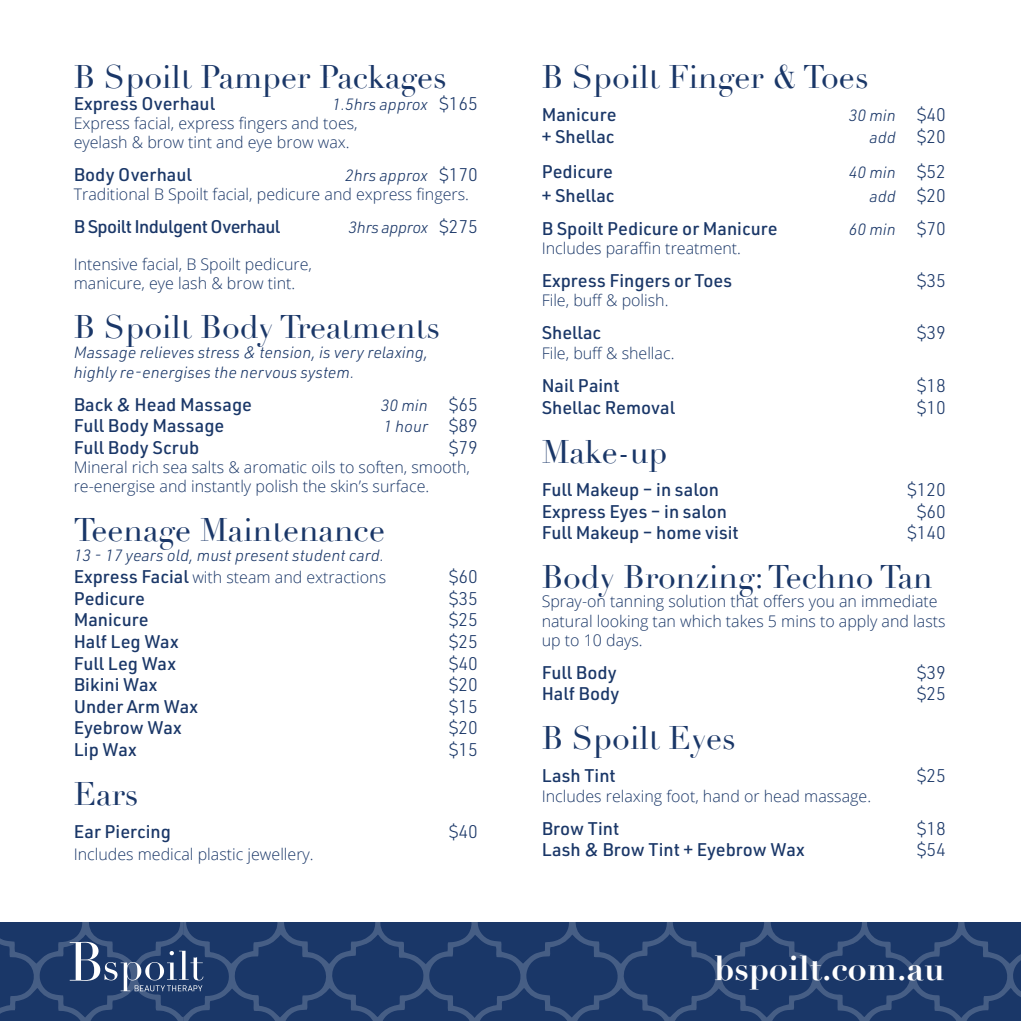
<style>
.page{position:relative;width:1021px;height:1021px;background:#fff}
.page>*{position:absolute;margin:0;border:0;box-sizing:border-box;transform-origin:0 0}
.t1{font:700 34px "Didot";color:#fff}
.t2{font:32px "Didot";color:#1a3768}
.t3{font:500 18px "URWDIN";color:#1a3768}
.t4{font:300 18px "URWDIN";color:#1a3768}
.t5{font:500 18px "URWDIN";letter-spacing:-.03em;color:#1a3768}
.t6{font:300 16px/19.2px "Open Sans";color:#1a3768}
.t7{font:italic 300 16px/20px "URWDIN";color:#1a3768}
.t8{font:italic 300 16px "URWDIN";letter-spacing:-.02em;color:#1a3768}
.s1{font-style:normal;font-size:18px}
.s2{font-family:"URWDIN";font-weight:500;font-size:18px}
</style>
<div class="page">
<svg style="left:0;top:922px;width:1020px;height:98px;background:#223e6d"></svg>
<h2 class="t2" style="left:74px;top:58px;width:374px">B Spoilt Pamper Packages</h2>
<p class="t3" style="left:74px;top:91px;width:143px">Express Overhaul</p>
<p class="t7" style="left:332px;top:94px;width:147px">1.5hrs approx <span class="s1">$165</span></p>
<p class="t6" style="left:74px;top:113px;width:285px">Express facial, express fingers and toes, eyelash &amp; brow tint and eye brow wax.</p>
<p class="t3" style="left:74px;top:163px;width:120px">Body Overhaul</p>
<p class="t7" style="left:345px;top:165px;width:134px">2hrs approx <span class="s1">$170</span></p>
<p class="t6" style="left:74px;top:184px;width:397px">Traditional B Spoilt facial, pedicure and express fingers.</p>
<p class="t5" style="left:74px;top:215px;width:208px">B Spoilt Indulgent Overhaul</p>
<p class="t8" style="left:348px;top:217px;width:131px">3hrs approx <span class="s1">$275</span></p>
<p class="t6" style="left:74px;top:254px;width:240px">Intensive facial, B Spoilt pedicure, manicure, eye lash &amp; brow tint.</p>
<h2 class="t2" style="left:74px;top:307px;width:368px">B Spoilt Body Treatments</h2>
<p class="t7" style="left:74px;top:342px;width:356px">Massage relieves stress &amp; tension, is very relaxing, highly re-energises the nervous system.</p>
<p class="t3" style="left:74px;top:392px;width:180px">Back &amp; Head Massage</p>
<p class="t7" style="left:381px;top:394px;width:98px">30 min <span class="s1">$65</span></p>
<p class="t3" style="left:74px;top:414px;width:152px">Full Body Massage</p>
<p class="t7" style="left:383px;top:416px;width:96px">1 hour <span class="s1">$89</span></p>
<p class="t3" style="left:74px;top:435px;width:127px">Full Body Scrub</p>
<p class="t4" style="left:449px;top:436px;width:31px">$79</p>
<p class="t6" style="left:74px;top:457px;width:398px">Mineral rich sea salts &amp; aromatic oils to soften, smooth, re-energise and instantly polish the skin’s surface.</p>
<h2 class="t2" style="left:74px;top:511px;width:313px">Teenage Maintenance</h2>
<p class="t7" style="left:74px;top:545px;width:312px">13 - 17 years old, must present student card.</p>
<p class="t6" style="left:74px;top:567px;width:314px"><span class="s2">Express Facial</span> with steam and extractions</p>
<p class="t4" style="left:449px;top:565px;width:31px">$60</p>
<p class="t3" style="left:74px;top:586px;width:73px">Pedicure</p>
<p class="t4" style="left:449px;top:586px;width:31px">$35</p>
<p class="t3" style="left:74px;top:608px;width:76px">Manicure</p>
<p class="t4" style="left:449px;top:608px;width:31px">$25</p>
<p class="t3" style="left:74px;top:629px;width:106px">Half Leg Wax</p>
<p class="t4" style="left:449px;top:629px;width:31px">$25</p>
<p class="t3" style="left:74px;top:651px;width:104px">Full Leg Wax</p>
<p class="t4" style="left:449px;top:651px;width:31px">$40</p>
<p class="t3" style="left:74px;top:672px;width:85px">Bikini Wax</p>
<p class="t4" style="left:449px;top:673px;width:31px">$20</p>
<p class="t3" style="left:74px;top:694px;width:126px">Under Arm Wax</p>
<p class="t4" style="left:449px;top:694px;width:31px">$15</p>
<p class="t3" style="left:74px;top:716px;width:109px">Eyebrow Wax</p>
<p class="t4" style="left:449px;top:716px;width:31px">$20</p>
<p class="t3" style="left:74px;top:737px;width:65px">Lip Wax</p>
<p class="t4" style="left:449px;top:737px;width:31px">$15</p>
<h2 class="t2" style="left:74px;top:774px;width:66px">Ears</h2>
<p class="t3" style="left:74px;top:819px;width:99px">Ear Piercing</p>
<p class="t4" style="left:449px;top:819px;width:31px">$40</p>
<p class="t6" style="left:74px;top:843px;width:241px">Includes medical plastic jewellery.</p>
<h2 class="t2" style="left:541px;top:58px;width:328px">B Spoilt Finger &amp; Toes</h2>
<p class="t3" style="left:541px;top:103px;width:76px">Manicure</p>
<p class="t7" style="left:848px;top:105px;width:98px">30 min <span class="s1">$40</span></p>
<p class="t3" style="left:541px;top:124px;width:74px">+ Shellac</p>
<p class="t7" style="left:869px;top:127px;width:78px">add <span class="s1">$20</span></p>
<p class="t3" style="left:541px;top:160px;width:73px">Pedicure</p>
<p class="t7" style="left:848px;top:162px;width:98px">40 min <span class="s1">$52</span></p>
<p class="t3" style="left:541px;top:184px;width:74px">+ Shellac</p>
<p class="t7" style="left:869px;top:186px;width:78px">add <span class="s1">$20</span></p>
<p class="t3" style="left:541px;top:217px;width:237px">B Spoilt Pedicure or Manicure</p>
<p class="t7" style="left:848px;top:219px;width:98px">60 min <span class="s1">$70</span></p>
<p class="t6" style="left:541px;top:238px;width:201px">Includes paraffin treatment.</p>
<p class="t3" style="left:541px;top:269px;width:192px">Express Fingers or Toes</p>
<p class="t4" style="left:916px;top:269px;width:31px">$35</p>
<p class="t6" style="left:541px;top:290px;width:128px">File, buff &amp; polish.</p>
<p class="t3" style="left:541px;top:321px;width:61px">Shellac</p>
<p class="t4" style="left:916px;top:321px;width:31px">$39</p>
<p class="t6" style="left:541px;top:343px;width:134px">File, buff &amp; shellac.</p>
<p class="t3" style="left:541px;top:374px;width:79px">Nail Paint</p>
<p class="t4" style="left:916px;top:374px;width:31px">$18</p>
<p class="t3" style="left:541px;top:395px;width:135px">Shellac Removal</p>
<p class="t4" style="left:916px;top:396px;width:31px">$10</p>
<h2 class="t2" style="left:541px;top:433px;width:127px">Make-up</h2>
<p class="t3" style="left:541px;top:477px;width:179px">Full Makeup – in salon</p>
<p class="t4" style="left:907px;top:478px;width:40px">$120</p>
<p class="t3" style="left:541px;top:499px;width:187px">Express Eyes – in salon</p>
<p class="t4" style="left:916px;top:499px;width:31px">$60</p>
<p class="t3" style="left:541px;top:520px;width:198px">Full Makeup – home visit</p>
<p class="t4" style="left:907px;top:521px;width:40px">$140</p>
<h2 class="t2" style="left:541px;top:558px;width:392px">Body Bronzing: Techno Tan</h2>
<p class="t6" style="left:541px;top:591px;width:405px">Spray-on tanning solution that offers you an immediate natural looking tan which takes 5 mins to apply and lasts up to 10 days.</p>
<p class="t3" style="left:541px;top:660px;width:77px">Full Body</p>
<p class="t4" style="left:916px;top:660px;width:31px">$39</p>
<p class="t3" style="left:541px;top:682px;width:79px">Half Body</p>
<p class="t4" style="left:916px;top:682px;width:31px">$25</p>
<h2 class="t2" style="left:541px;top:719px;width:196px">B Spoilt Eyes</h2>
<p class="t3" style="left:541px;top:764px;width:76px">Lash Tint</p>
<p class="t4" style="left:916px;top:764px;width:31px">$25</p>
<p class="t6" style="left:541px;top:785px;width:331px">Includes relaxing foot, hand or head massage.</p>
<p class="t3" style="left:541px;top:816px;width:79px">Brow Tint</p>
<p class="t4" style="left:916px;top:816px;width:31px">$18</p>
<p class="t3" style="left:541px;top:837px;width:264px">Lash &amp; Brow Tint + Eyebrow Wax</p>
<p class="t4" style="left:916px;top:838px;width:31px">$54</p>
<h1 class="t1" style="left:714px;top:946px;width:232px">bspoilt.com.au</h1>
</div>
